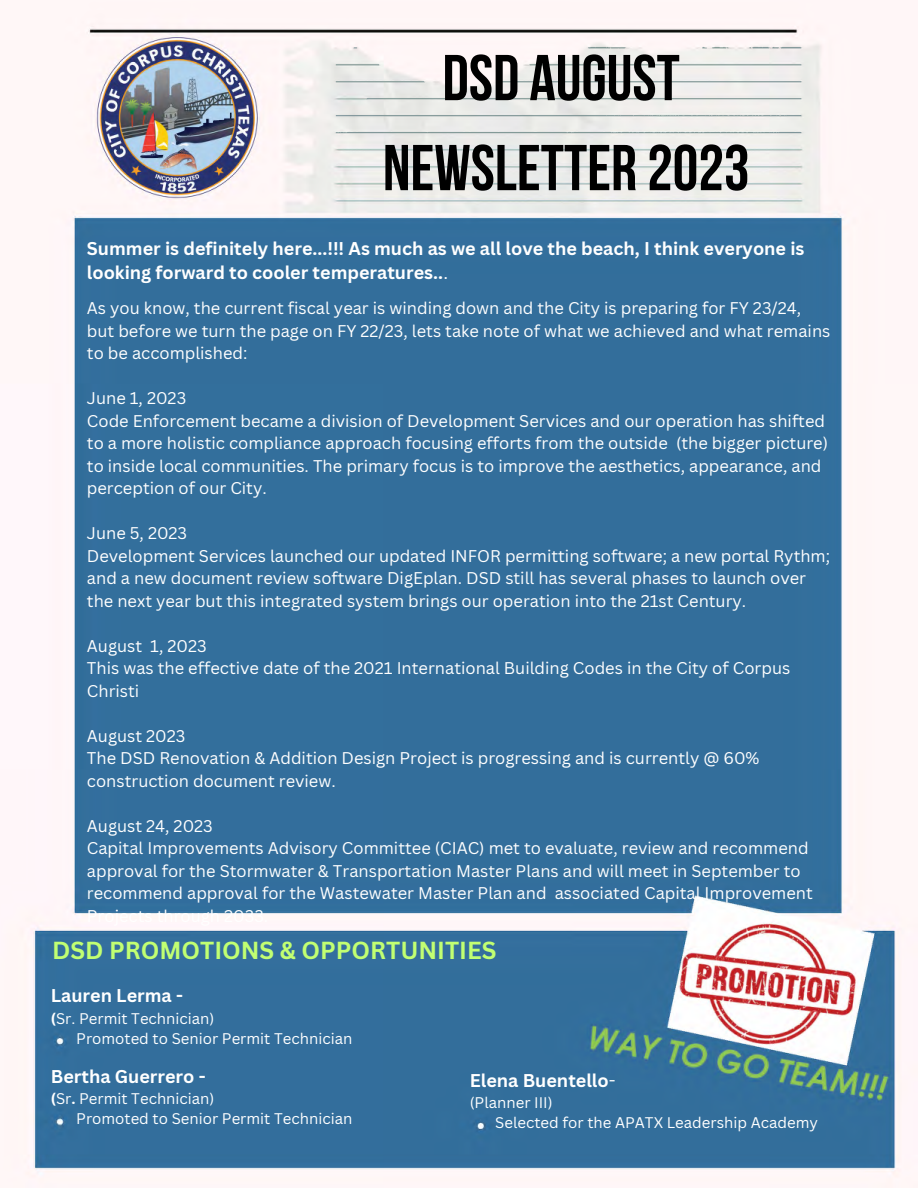
<style>
.page{position:relative;width:918px;height:1188px;background:#fff}
.page>*{position:absolute;margin:0;border:0;box-sizing:border-box;transform-origin:0 0}
.t1{font:64.65px "Bebas Neue Cyrillic";color:#000}
.t2{font:700 24px "Canva Sans";color:#c1ff72}
.t3{font:700 18px/24.8px "Canva Sans";color:#fff}
.t4{font:16.5px/22.5px "Canva Sans";color:#fff}
.t5{font:15px "Canva Sans";color:#fff}
.s1{font-weight:400}
.s2{font-weight:700}
</style>
<div class="page">
<img style="left:18px;top:16px;width:884px;height:1172px">
<p class="t1" style="left:442px;top:52px;width:239px">DSD AUGUST</p>
<p class="t1" style="left:383px;top:142px;width:368px">NEWSLETTER 2023</p>
<p class="t3" style="left:87px;top:235px;width:719px">Summer is definitely here...!!! As much as we all love the beach, I think everyone is looking forward to cooler temperatures..<span class="s1">.</span></p>
<p class="t4" style="left:87px;top:297px;width:745px">As you know, the current fiscal year is winding down and the City is preparing for FY 23/24, but before we turn the page on FY 22/23, lets take note of what we achieved and what remains to be accomplished:</p>
<p class="t4" style="left:87px;top:387px;width:101px">June 1, 2023</p>
<p class="t4" style="left:87px;top:409px;width:743px">Code Enforcement became a division of Development Services and our operation has shifted to a more holistic compliance approach focusing efforts from the outside (the bigger picture) to inside local communities. The primary focus is to improve the aesthetics, appearance, and perception of our City.</p>
<p class="t4" style="left:87px;top:522px;width:102px">June 5, 2023</p>
<p class="t4" style="left:87px;top:544px;width:745px">Development Services launched our updated INFOR permitting software; a new portal Rythm; and a new document review software DigEplan. DSD still has several phases to launch over the next year but this integrated system brings our operation into the 21st Century.</p>
<p class="t4" style="left:87px;top:634px;width:121px">August 1, 2023</p>
<p class="t4" style="left:87px;top:657px;width:705px">This was the effective date of the 2021 International Building Codes in the City of Corpus<br>Christi</p>
<p class="t4" style="left:87px;top:724px;width:100px">August 2023</p>
<p class="t4" style="left:87px;top:747px;width:674px">The DSD Renovation &amp; Addition Design Project is progressing and is currently @ 60% construction document review.</p>
<p class="t4" style="left:87px;top:814px;width:127px">August 24, 2023</p>
<p class="t4" style="left:87px;top:837px;width:727px">Capital Improvements Advisory Committee (CIAC) met to evaluate, review and recommend approval for the Stormwater &amp; Transportation Master Plans and will meet in September to recommend approval for the Wastewater Master Plan and associated Capital Improvement Projects through 2033.</p>
<p class="t2" style="left:52px;top:933px;width:446px">DSD PROMOTIONS &amp; OPPORTUNITIES</p>
<p class="t3" style="left:51px;top:983px;width:134px">Lauren Lerma -</p>
<p class="t5" style="left:51px;top:1008px;width:165px"><span class="s2">(</span>Sr. Permit Technician)</p>
<p class="t5" style="left:76px;top:1028px;width:278px">Promoted to Senior Permit Technician</p>
<p class="t3" style="left:51px;top:1063px;width:156px">Bertha Guerrero -</p>
<p class="t5" style="left:51px;top:1088px;width:165px"><span class="s2">(</span>Sr<span class="s2">.</span> Permit Technician)</p>
<p class="t5" style="left:76px;top:1108px;width:278px">Promoted to Senior Permit Technician</p>
<p class="t3" style="left:470px;top:1067px;width:147px">Elena Buentello<span class="s1">-</span></p>
<p class="t5" style="left:470px;top:1092px;width:84px">(Planner III)</p>
<p class="t5" style="left:495px;top:1112px;width:324px">Selected for the APATX Leadership Academy</p>
</div>
